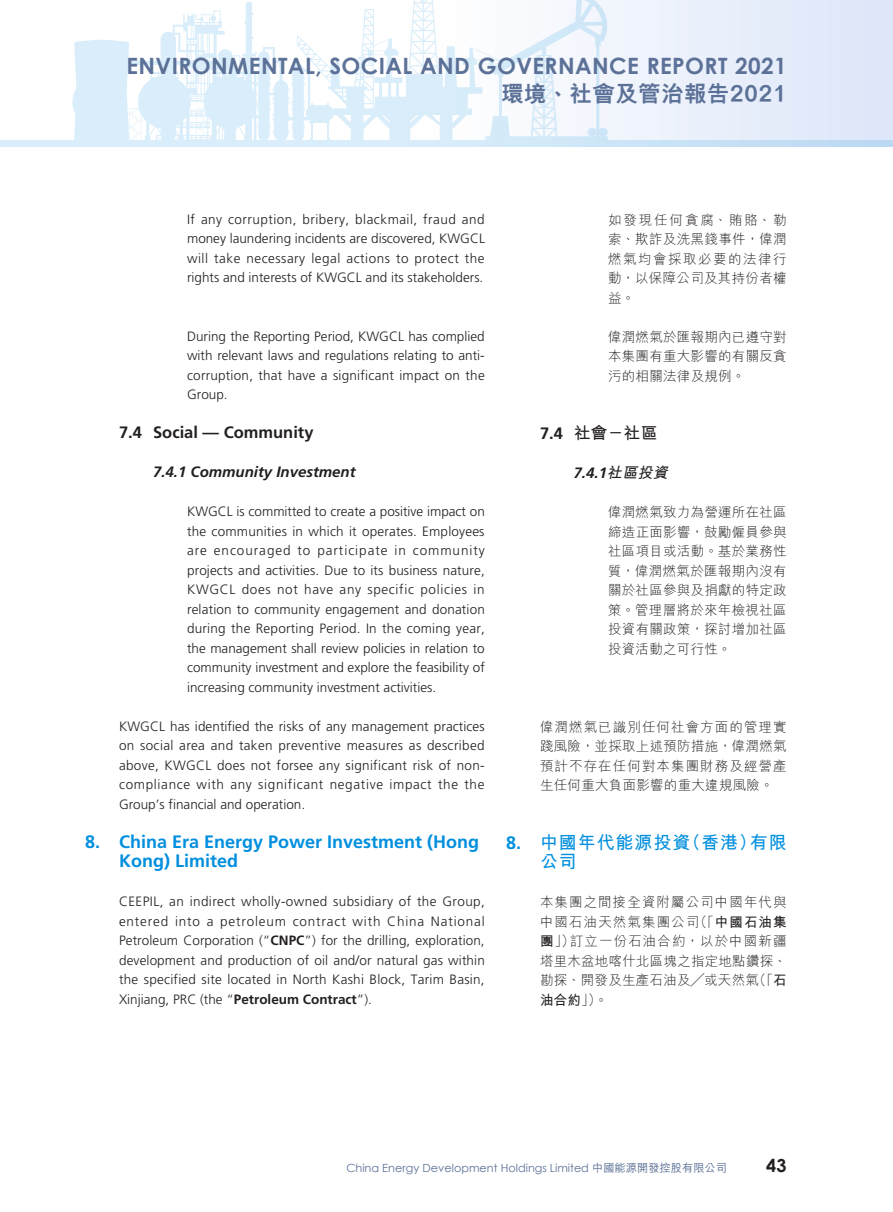
<style>
.page{position:relative;width:893px;height:1212px;background:#fff}
.page>*{position:absolute;margin:0;border:0;box-sizing:border-box;transform-origin:0 0}
.t1{font:700 22.5px "Century Gothic";letter-spacing:.02em;color:#5c7197}
.t2{font:800 22.5px "M Hei HK";letter-spacing:.015em;color:#5c7197}
.t3{font:700 18px/19.5px "Frutiger LT Std";color:#008fde}
.t4{font:700 18px/19.5px "M Hei HK";letter-spacing:.05em;color:#008fde}
.t5{font:700 18px "Century Gothic";color:#231f20}
.t6{font:700 16.5px "Frutiger LT Std";color:#231f20}
.t7{font:700 16.5px "M Hei HK";color:#231f20}
.t8{font:italic 700 15px "Frutiger LT Std";color:#231f20}
.t9{font:italic 700 15px "Frutiger LT Std";color:#231f20}
.t10{font:300 13.5px/19.5px "Frutiger LT Std";color:#231f20;text-align:justify}
.t11{font:300 13.5px/19.5px "M Hei HK";letter-spacing:.02em;color:#231f20;text-align:justify}
.t12{font:11.25px "Century Gothic";color:#5c7197}
.s1{font-weight:700}
.s2{font-family:"Frutiger LT Std"}
.s3{font-family:"M Hei HK"}
.s4{font-family:"M Hei HK";font-weight:500}
</style>
<div class="page">
<div style="left:408px;top:0;width:485px;height:147px;background:#e7eefa"></div>
<svg style="left:74px;top:0;width:535px;height:141px"></svg>
<svg style="left:0;top:141px;width:893px;height:6px;background:#d1e8f8"></svg>
<h1 class="t1" style="left:126px;top:49px;width:662px">ENVIRONMENTAL, SOCIAL AND GOVERNANCE REPORT 2021</h1>
<h1 class="t2" style="left:501px;top:82px;width:287px">環境、社會及管治報告2021</h1>
<p class="t10" style="left:187px;top:210px;width:299px">If any corruption, bribery, blackmail, fraud and money laundering incidents are discovered, KWGCL will take necessary legal actions to protect the rights and interests of KWGCL and its stakeholders.</p>
<p class="t10" style="left:187px;top:327px;width:299px">During the Reporting Period, KWGCL has complied with relevant laws and regulations relating to anti&shy;corruption, that have a significant impact on the Group.</p>
<p class="t6" style="left:119px;top:423px;width:196px">7.4 Social — Community</p>
<p class="t8" style="left:153px;top:463px;width:204px">7.4.1 Community Investment</p>
<p class="t10" style="left:187px;top:502px;width:299px">KWGCL is committed to create a positive impact on the communities in which it operates. Employees are encouraged to participate in community projects and activities. Due to its business nature, KWGCL does not have any specific policies in relation to community engagement and donation during the Reporting Period. In the coming year, the management shall review policies in relation to community investment and explore the feasibility of increasing community investment activities.</p>
<p class="t10" style="left:119px;top:717px;width:367px">KWGCL has identified the risks of any management practices on social area and taken preventive measures as described above, KWGCL does not forsee any significant risk of non&shy;compliance with any significant negative impact the the Group’s financial and operation.</p>
<h2 class="t3" style="left:119px;top:832px;width:362px;text-indent:-34px">8. China Era Energy Power Investment (Hong<br>Kong) Limited</h2>
<p class="t10" style="left:119px;top:892px;width:367px">CEEPIL, an indirect wholly-owned subsidiary of the Group, entered into a petroleum contract with China National Petroleum Corporation (“<span class="s1">CNPC</span>”) for the drilling, exploration, development and production of oil and/or natural gas within the specified site located in North Kashi Block, Tarim Basin, Xinjiang, PRC (the “<span class="s1">Petroleum Contract</span>”).</p>
<p class="t11" style="left:608px;top:210px;width:180px">如發現任何貪腐、賄賂、勒索、欺詐及洗黑錢事件，偉潤燃氣均會採取必要的法律行動，以保障公司及其持份者權益。</p>
<p class="t11" style="left:608px;top:327px;width:180px">偉潤燃氣於匯報期內已遵守對本集團有重大影響的有關反貪污的相關法律及規例。</p>
<p class="t7" style="left:540px;top:421px;width:119px"><span class="s2">7.4</span> 社會－社區</p>
<p class="t9" style="left:573px;top:464px;width:101px">7.4.1 <span class="s3">社區投資</span></p>
<p class="t11" style="left:608px;top:502px;width:180px">偉潤燃氣致力為營運所在社區締造正面影響，鼓勵僱員參與社區項目或活動。基於業務性質，偉潤燃氣於匯報期內沒有關於社區參與及捐獻的特定政策。管理層將於來年檢視社區投資有關政策，探討增加社區投資活動之可行性。</p>
<p class="t11" style="left:540px;top:717px;width:248px">偉潤燃氣已識別任何社會方面的管理實踐風險，並採取上述預防措施，偉潤燃氣預計不存在任何對本集團財務及經營產生任何重大負面影響的重大違規風險。</p>
<h2 class="t4" style="left:540px;top:831px;width:248px;text-indent:-34px"><span class="s2">8.</span> 中國年代能源投資（香港）有限公司</h2>
<p class="t11" style="left:540px;top:892px;width:248px">本集團之間接全資附屬公司中國年代與中國石油天然氣集團公司（「<span class="s1">中國石油集團</span>」）訂立一份石油合約，以於中國新疆塔里木盆地喀什北區塊之指定地點鑽探、勘探、開發及生產石油及╱或天然氣（「<span class="s1">石油合約</span>」）。</p>
<p class="t12" style="left:346px;top:1160px;width:382px">China Energy Development Holdings Limited <span class="s4">中國能源開發控股有限公司</span></p>
<h2 class="t5" style="left:766px;top:1152px;width:22px">43</h2>
</div>
